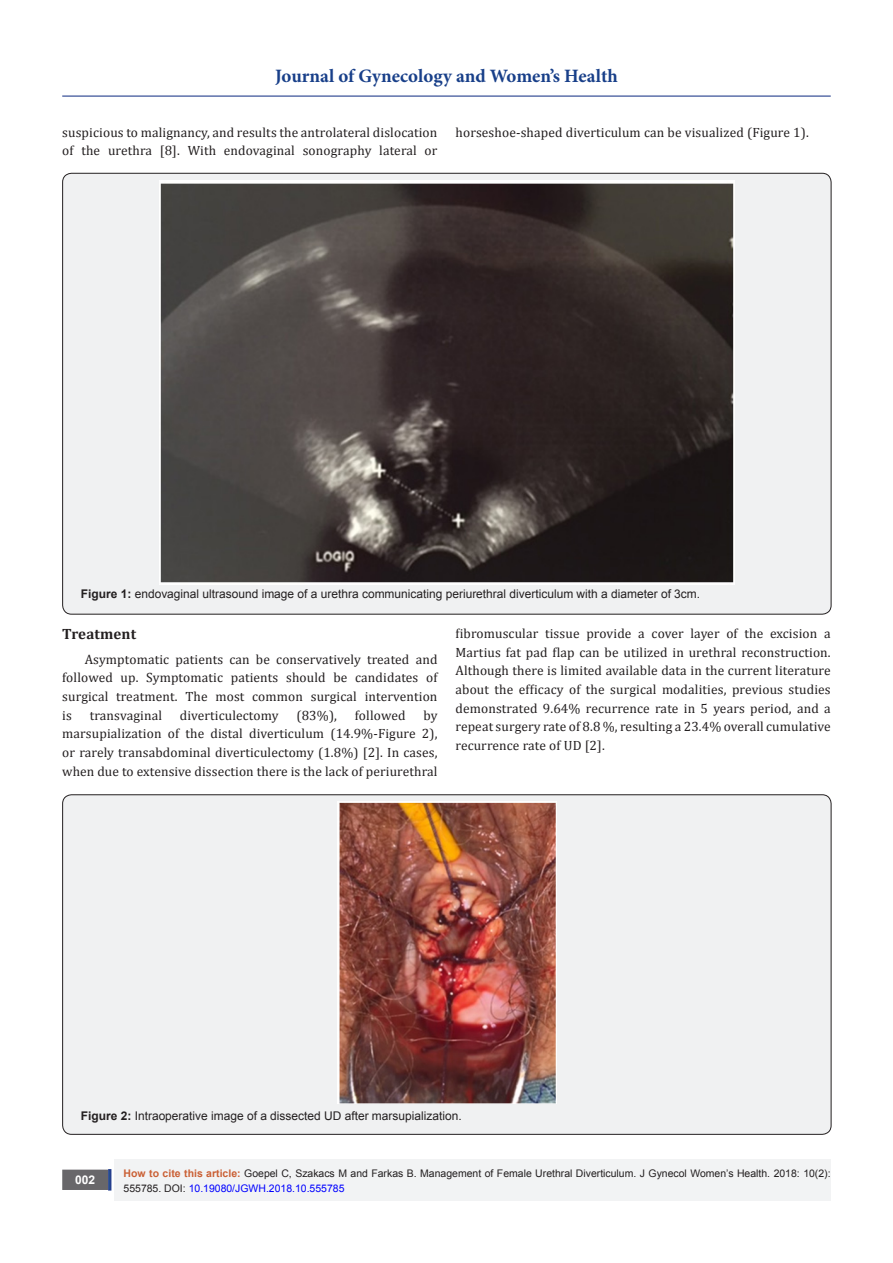
<style>
.page{position:relative;width:893px;height:1263px;background:#fff}
.page>*{position:absolute;margin:0;border:0;box-sizing:border-box;transform-origin:0 0}
.t1{font:700 18.9px "Minion Pro";color:#183f89}
.t2{font:700 15px "Cambria";letter-spacing:.01em;color:#231f20}
.t3{font:13.5px/18.8px "Cambria";letter-spacing:.01em;color:#231f20;text-align:justify}
.t4{font:12px "Arial";color:#231f20}
.t5{font:700 12px "Arial";color:#fff}
.t6{font:10.5px/15px "Arial";color:#231f20}
.s1{font-weight:700}
.s2{font-weight:700;color:#ca6035}
.s3{color:#00f}
</style>
<div class="page">
<div style="left:115px;top:1160px;width:716px;height:41px;background:#f2f3f4"></div>
<div style="left:63px;top:1170px;width:44px;height:19px;background:#68676a"></div>
<div style="left:62px;top:1169px;width:46px;height:21px;border:2px solid #68676a"></div>
<div style="left:108px;top:1169px;width:3px;height:21px;background:#1c6d90;border:2px solid #253f8e"></div>
<hr style="left:62px;top:96px;width:769px;height:1px;background:#253f8e">
<div style="left:63px;top:173px;width:768px;height:441px;background:#f0f1f2;border-radius:9px"></div>
<img style="left:159px;top:180px;width:576px;height:404px">
<div style="left:63px;top:795px;width:768px;height:339px;background:#f0f1f2;border-radius:9px"></div>
<img style="left:337px;top:802px;width:219px;height:302px">
<h1 class="t1" style="left:275px;top:63px;width:344px">Journal of Gynecology and Women’s Health</h1>
<p class="t3" style="left:62px;top:123px;width:377px">suspicious to malignancy, and results the antrolateral dislocation of the urethra [8]. With endovaginal sonography lateral or</p>
<p class="t3" style="left:455px;top:123px;width:355px">horseshoe-shaped diverticulum can be visualized (Figure 1).</p>
<p class="t4" style="left:81px;top:586px;width:621px"><span class="s1">Figure 1:</span> endovaginal ultrasound image of a urethra communicating periurethral diverticulum with a diameter of 3cm.</p>
<p class="t2" style="left:62px;top:623px;width:76px">Treatment</p>
<p class="t3" style="left:62px;top:650px;width:377px;text-indent:22px">Asymptomatic patients can be conservatively treated and followed up. Symptomatic patients should be candidates of surgical treatment. The most common surgical intervention is</p>
<p class="t3" style="left:455px;top:624px;width:377px">fibromuscular tissue provide a cover layer of the excision a Martius fat pad flap can be utilized in urethral reconstruction.<br>Although there is limited available data in the current literature about the efficacy of the surgical modalities, previous studies demonstrated 9.64% recurrence rate in 5 years period, and a repeat surgery rate of 8.8 %, resulting a 23.4% overall cumulative recurrence rate of UD [2].</p>
<p class="t3" style="left:90px;top:706px;width:74px">transvaginal</p>
<p class="t3" style="left:180px;top:706px;width:100px">diverticulectomy</p>
<p class="t3" style="left:296px;top:706px;width:42px">(83%),</p>
<p class="t3" style="left:355px;top:706px;width:52px">followed</p>
<p class="t3" style="left:62px;top:706px;width:377px;text-indent:361px">by marsupialization of the distal diverticulum (14.9%-Figure 2), or rarely transabdominal diverticulectomy (1.8%) [2]. In cases, when due to extensive dissection there is the lack of periurethral</p>
<p class="t4" style="left:81px;top:1107px;width:382px"><span class="s1">Figure 2:</span> Intraoperative image of a dissected UD after marsupialization.</p>
<p class="t5" style="left:75px;top:1172px;width:22px">002</p>
<p class="t6" style="left:124px;top:1165px;width:709px"><span class="s2">How to cite this article:</span> Goepel C, Szakacs M and Farkas B. Management of Female Urethral Diverticulum. J Gynecol Women’s Health. 2018: 10(2):<br>555785. DOI: <span class="s3">10.19080/JGWH.2018.10.555785</span></p>
</div>
